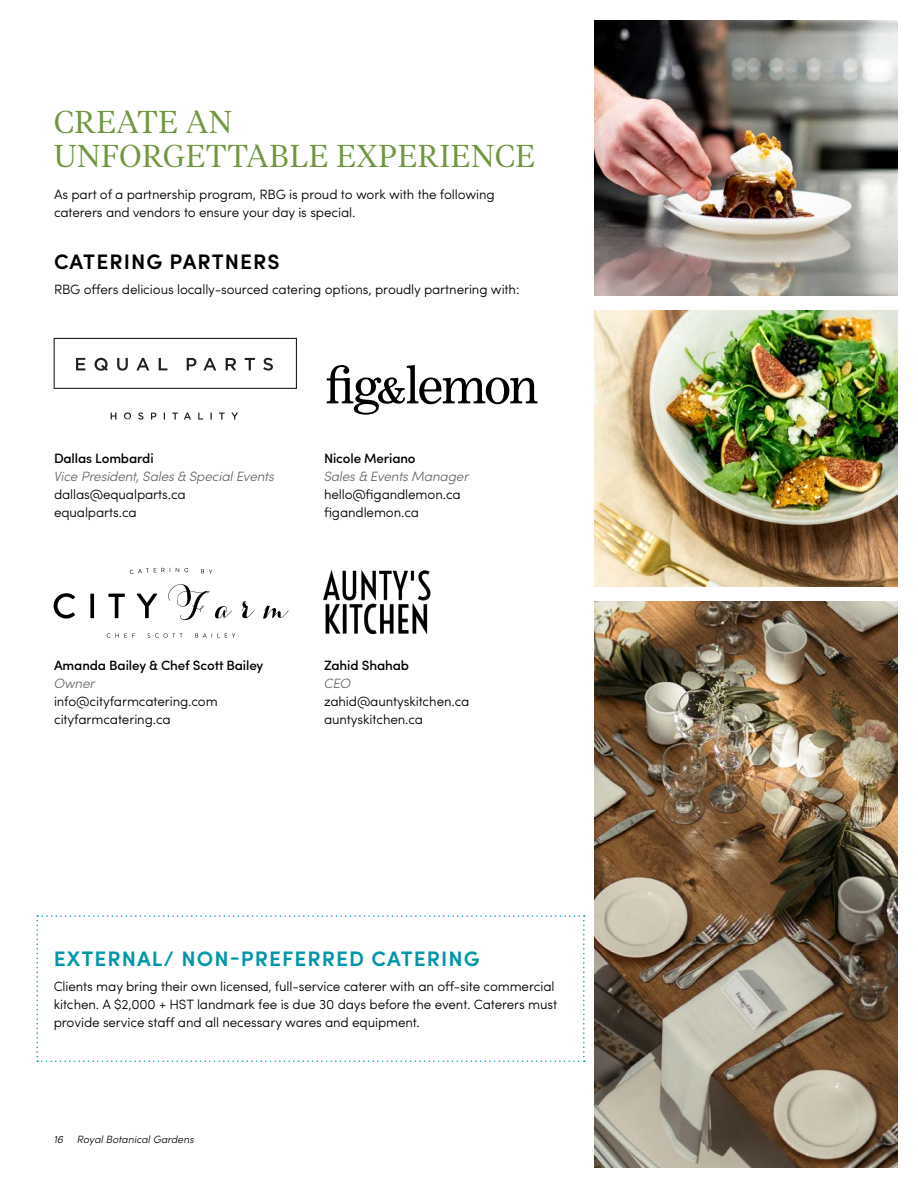
<style>
.page{position:relative;width:918px;height:1188px;background:#fff}
.page>*{position:absolute;margin:0;border:0;box-sizing:border-box;transform-origin:0 0}
.t1{font:300 31.5px/34.5px "Tiempos Headline";letter-spacing:.025em;color:#70963e}
.t2{font:600 21px "Sofia Pro";letter-spacing:.05em;color:#0096a9}
.t3{font:600 21px "Sofia Pro";letter-spacing:.05em;color:#000}
.t4{font:300 13.5px/18px "Sofia Pro";letter-spacing:-.01em;color:#000}
.t5{font:500 13.5px "Sofia Pro";letter-spacing:-.01em;color:#000}
.t6{font:italic 300 13.5px "Sofia Pro";letter-spacing:-.01em;color:#636466}
.t7{font:italic 300 10.5px "Sofia Pro";color:#000}
</style>
<div class="page">
<img style="left:594px;top:601px;width:304px;height:567px">
<img style="left:594px;top:20px;width:304px;height:276px">
<img style="left:595px;top:311px;width:302px;height:276px">
<svg style="left:36px;top:915px;width:549px;height:147px"></svg>
<svg style="left:54px;top:593px;width:21px;height:26px"></svg>
<svg style="left:90px;top:594px;width:4px;height:24px"></svg>
<svg style="left:108px;top:594px;width:17px;height:24px"></svg>
<svg style="left:137px;top:594px;width:20px;height:24px"></svg>
<svg style="left:168px;top:584px;width:64px;height:37px"></svg>
<svg style="left:241px;top:601px;width:13px;height:18px"></svg>
<svg style="left:263px;top:606px;width:25px;height:13px"></svg>
<svg style="left:116px;top:633px;width:19px;height:5px"></svg>
<svg style="left:148px;top:633px;width:34px;height:5px"></svg>
<svg style="left:195px;top:633px;width:40px;height:5px"></svg>
<svg style="left:130px;top:568px;width:58px;height:6px"></svg>
<svg style="left:201px;top:569px;width:11px;height:5px"></svg>
<img style="left:323px;top:569px;width:108px;height:66px">
<svg style="left:111px;top:412px;width:127px;height:8px"></svg>
<svg style="left:54px;top:338px;width:243px;height:51px"></svg>
<svg style="left:327px;top:365px;width:211px;height:50px"></svg>
<h1 class="t1" style="left:54px;top:103px;width:483px">CREATE AN<br>UNFORGETTABLE EXPERIENCE</h1>
<p class="t4" style="left:54px;top:184px;width:442px">As part of a partnership program, RBG is proud to work with the following caterers and vendors to ensure your day is special.</p>
<h2 class="t3" style="left:54px;top:246px;width:227px">CATERING PARTNERS</h2>
<p class="t4" style="left:54px;top:279px;width:467px">RBG offers delicious locally-sourced catering options, proudly partnering with:</p>
<p class="t5" style="left:54px;top:448px;width:101px">Dallas Lombardi</p>
<p class="t6" style="left:54px;top:466px;width:222px">Vice President, Sales &amp; Special Events</p>
<p class="t4" style="left:54px;top:484px;width:133px">dallas@equalparts.ca equalparts.ca</p>
<p class="t5" style="left:324px;top:448px;width:93px">Nicole Meriano</p>
<p class="t6" style="left:324px;top:466px;width:147px">Sales &amp; Events Manager</p>
<p class="t4" style="left:324px;top:484px;width:138px">hello@figandlemon.ca figandlemon.ca</p>
<p class="t5" style="left:54px;top:655px;width:211px">Amanda Bailey &amp; Chef Scott Bailey</p>
<p class="t6" style="left:54px;top:673px;width:43px">Owner</p>
<p class="t4" style="left:54px;top:691px;width:165px">info@cityfarmcatering.com cityfarmcatering.ca</p>
<p class="t5" style="left:324px;top:655px;width:87px">Zahid Shahab</p>
<p class="t6" style="left:324px;top:673px;width:28px">CEO</p>
<p class="t4" style="left:324px;top:691px;width:147px">zahid@auntyskitchen.ca auntyskitchen.ca</p>
<h2 class="t2" style="left:54px;top:943px;width:427px">EXTERNAL/ NON-PREFERRED CATERING</h2>
<p class="t4" style="left:54px;top:977px;width:505px">Clients may bring their own licensed, full-service caterer with an off-site commercial kitchen. A $2,000 + HST landmark fee is due 30 days before the event. Caterers must provide service staff and all necessary wares and equipment.</p>
<p class="t7" style="left:54px;top:1131px;width:11px">16</p>
<p class="t7" style="left:77px;top:1131px;width:118px">Royal Botanical Gardens</p>
</div>
